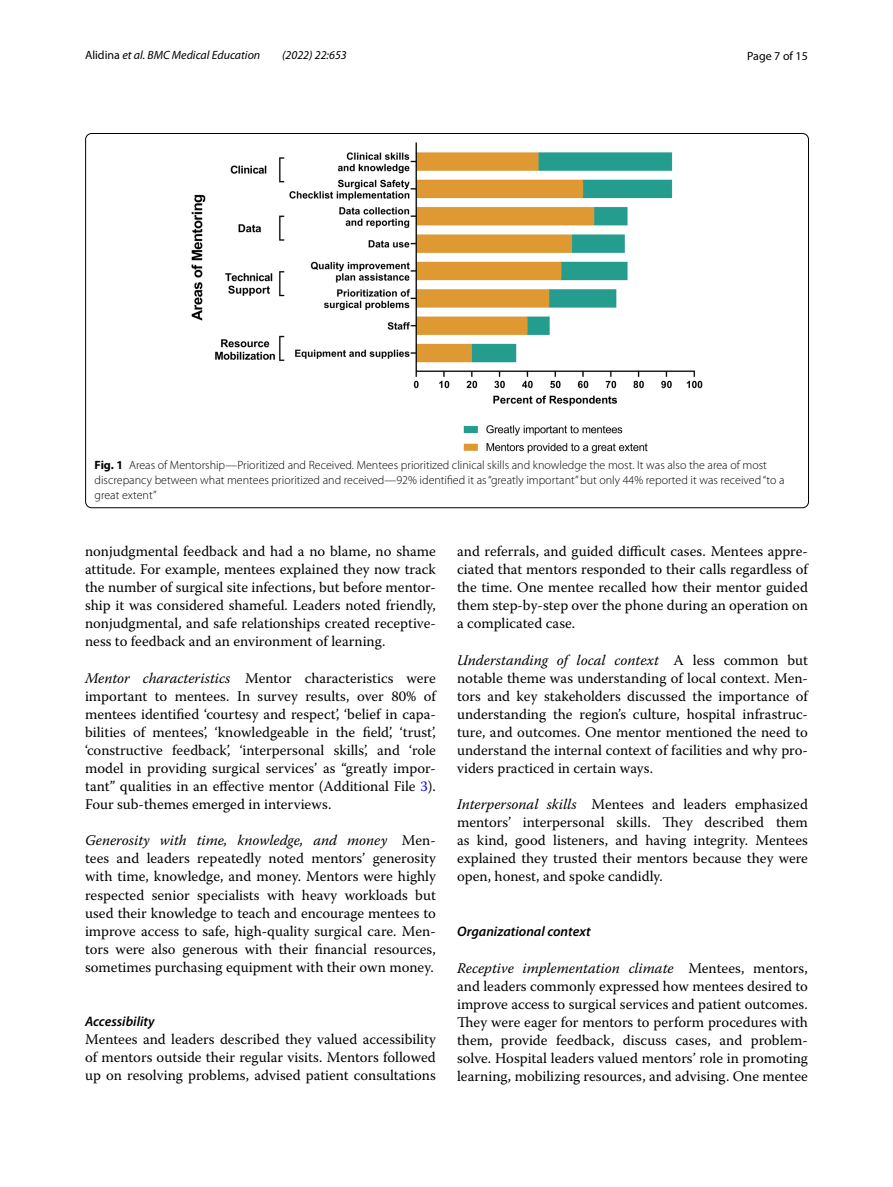
<style>
.page{position:relative;width:893px;height:1187px;background:#fff}
.page>*{position:absolute;margin:0;border:0;box-sizing:border-box;transform-origin:0 0}
.t1{font:14.7px/18px "Warnock Pro";color:#000;text-align:justify}
.t2{font:italic 600 13.8px "Myriad Pro";color:#000}
.t3{font:300 12px/15px "Myriad Pro";color:#000}
.t4{font:italic 12px "Myriad Pro";color:#000}
.t5{font:12px "Myriad Pro";color:#000}
.s1{font-style:normal}
.s2{font-weight:700}
.s3{font-style:italic}
.s4{color:#00f}
</style>
<div class="page">
<img style="left:192px;top:142px;width:510px;height:311px">
<p class="t4" style="left:85px;top:48px;width:177px"><span class="s1">Alidina</span> et al. BMC Medical Education</p>
<p class="t4" style="left:282px;top:48px;width:66px">(2022) 22:653</p>
<p class="t5" style="left:747px;top:48px;width:62px">Page 7 of 15</p>
<p class="t3" style="left:95px;top:457px;width:691px"><span class="s2">Fig. 1</span> Areas of Mentorship—Prioritized and Received. Mentees prioritized clinical skills and knowledge the most. It was also the area of most discrepancy between what mentees prioritized and received—92% identified it as “greatly important” but only 44% reported it was received “to a great extent”</p>
<p class="t1" style="left:85px;top:541px;width:352px">nonjudgmental feedback and had a no blame, no shame attitude. For example, mentees explained they now track the number of surgical site infections, but before mentor&shy;ship it was considered shameful. Leaders noted friendly, nonjudgmental, and safe relationships created receptive&shy;ness to feedback and an environment of learning.</p>
<p class="t1" style="left:85px;top:668px;width:352px"><span class="s3">Mentor characteristics</span> Mentor characteristics were important to mentees. In survey results, over 80% of mentees identified ‘courtesy and respect’, ‘belief in capa&shy;bilities of mentees’, ‘knowledgeable in the field’, ‘trust’, ‘constructive feedback’, ‘interpersonal skills’, and ‘role model in providing surgical services’ as “greatly impor&shy;tant” qualities in an effective mentor (Additional File <span class="s4">3</span>).<br>Four sub-themes emerged in interviews.</p>
<p class="t1" style="left:85px;top:831px;width:352px"><span class="s3">Generosity with time, knowledge, and money</span> Men&shy;tees and leaders repeatedly noted mentors’ generosity with time, knowledge, and money. Mentors were highly respected senior specialists with heavy workloads but used their knowledge to teach and encourage mentees to improve access to safe, high-quality surgical care. Men&shy;tors were also generous with their financial resources, sometimes purchasing equipment with their own money.</p>
<p class="t2" style="left:85px;top:1012px;width:71px">Accessibility</p>
<p class="t1" style="left:85px;top:1030px;width:352px">Mentees and leaders described they valued accessibility of mentors outside their regular visits. Mentors followed up on resolving problems, advised patient consultations</p>
<p class="t1" style="left:457px;top:541px;width:352px">and referrals, and guided difficult cases. Mentees appre&shy;ciated that mentors responded to their calls regardless of the time. One mentee recalled how their mentor guided them step-by-step over the phone during an operation on a complicated case.</p>
<p class="t1" style="left:457px;top:650px;width:352px"><span class="s3">Understanding of local context</span> A less common but notable theme was understanding of local context. Men&shy;tors and key stakeholders discussed the importance of understanding the region’s culture, hospital infrastruc&shy;ture, and outcomes. One mentor mentioned the need to understand the internal context of facilities and why pro&shy;viders practiced in certain ways.</p>
<p class="t1" style="left:457px;top:795px;width:352px"><span class="s3">Interpersonal skills</span> Mentees and leaders emphasized mentors’ interpersonal skills. They described them as kind, good listeners, and having integrity. Mentees explained they trusted their mentors because they were open, honest, and spoke candidly.</p>
<p class="t2" style="left:457px;top:922px;width:135px">Organizational context</p>
<p class="t1" style="left:457px;top:958px;width:352px"><span class="s3">Receptive implementation climate</span> Mentees, mentors, and leaders commonly expressed how mentees desired to improve access to surgical services and patient outcomes.<br>They were eager for mentors to perform procedures with them, provide feedback, discuss cases, and problem&shy;solve. Hospital leaders valued mentors’ role in promoting learning, mobilizing resources, and advising. One mentee</p>
</div>
